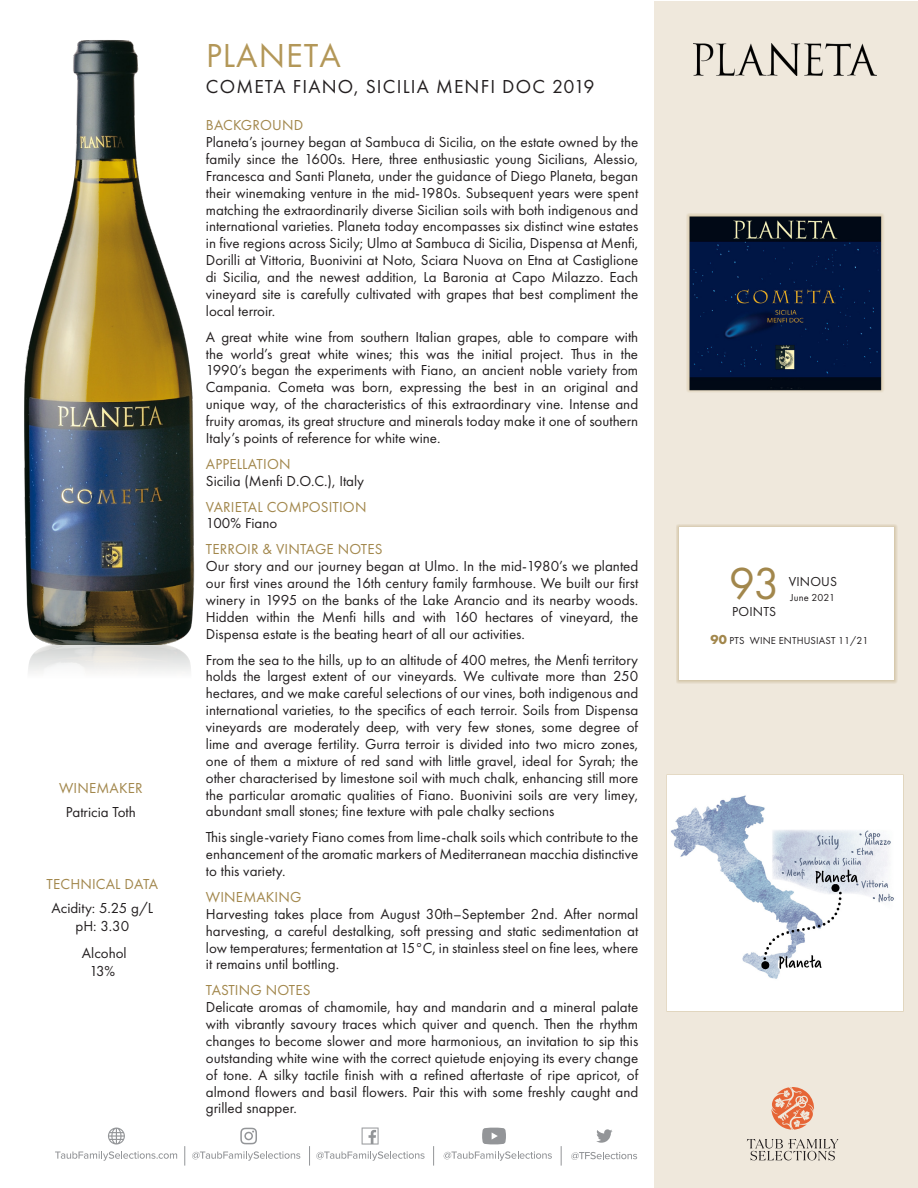
<style>
.page{position:relative;width:918px;height:1188px;background:#fff}
.page>*{position:absolute;margin:0;border:0;box-sizing:border-box;transform-origin:0 0}
.t1{font:46.5px "Futura PT";color:#a2874c}
._2_Producer_Name{font:34.5px "Futura PT";letter-spacing:.03em;color:#b39758}
._3_Wine_Name___Vint{font:19.5px "Futura PT";letter-spacing:.06em;color:#231f20}
._5_Body_Text{font:15px/16.8px "Futura PT";color:#231f20;text-align:justify}
._4_Para_Header{font:15px "Futura PT";letter-spacing:.01em;color:#a2874c}
.Winemkr___Tech_body{font:15px/18px "Futura PT";color:#231f20;text-align:center}
.Winemkr___Tech_head{font:15px "Futura PT";letter-spacing:.01em;color:#a2874c}
.t2{font:13.5px "Futura PT";letter-spacing:.01em;color:#231f20}
.t3{font:10.5px "Futura PT";letter-spacing:.01em;color:#231f20}
.s1{font-weight:700;font-size:13.5px;color:#a2874c}
</style>
<div class="page">
<div style="left:654px;top:1px;width:263px;height:1186px;background:#efe8dc"></div>
<img style="left:688px;top:213px;width:196px;height:179px">
<div style="left:676px;top:524px;width:221px;height:160px;background:#a2874c;opacity:.65"></div>
<div style="left:679px;top:527px;width:215px;height:153px;background:#fff"></div>
<div style="left:666px;top:774px;width:238px;height:238px;background:#fff"></div>
<img style="left:670px;top:795px;width:224px;height:184px">
<img style="left:694px;top:44px;width:182px;height:32px">
<img style="left:24px;top:40px;width:171px;height:605px">
<svg style="left:571px;top:1152px;width:66px;height:8px"></svg>
<svg style="left:55px;top:1151px;width:122px;height:10px"></svg>
<svg style="left:192px;top:1151px;width:108px;height:10px"></svg>
<svg style="left:316px;top:1151px;width:109px;height:10px"></svg>
<svg style="left:444px;top:1151px;width:108px;height:10px"></svg>
<svg style="left:561px;top:1146px;width:1px;height:20px"></svg>
<svg style="left:309px;top:1146px;width:1px;height:20px"></svg>
<svg style="left:185px;top:1146px;width:1px;height:20px"></svg>
<svg style="left:362px;top:1128px;width:17px;height:17px"></svg>
<svg style="left:240px;top:1128px;width:17px;height:16px"></svg>
<svg style="left:433px;top:1146px;width:1px;height:20px"></svg>
<svg style="left:596px;top:1129px;width:17px;height:14px"></svg>
<svg style="left:108px;top:1128px;width:17px;height:17px"></svg>
<svg style="left:482px;top:1128px;width:24px;height:16px"></svg>
<svg style="left:747px;top:1139px;width:92px;height:21px"></svg>
<svg style="left:771px;top:1087px;width:43px;height:43px"></svg>
<p class="Winemkr___Tech_head" style="left:59px;top:779px;width:85px">WINEMAKER</p>
<p class="Winemkr___Tech_body" style="left:66px;top:803px;width:71px">Patricia Toth</p>
<p class="Winemkr___Tech_head" style="left:47px;top:875px;width:113px">TECHNICAL DATA</p>
<p class="Winemkr___Tech_body" style="left:51px;top:899px;width:103px">Acidity: 5.25 g/L pH: 3.30</p>
<p class="Winemkr___Tech_body" style="left:82px;top:944px;width:46px">Alcohol<br>13%</p>
<p class="_2_Producer_Name" style="left:206px;top:35px;width:136px">PLANETA</p>
<p class="_3_Wine_Name___Vint" style="left:206px;top:75px;width:390px">COMETA FIANO, SICILIA MENFI DOC 2019</p>
<p class="_4_Para_Header" style="left:206px;top:116px;width:99px">BACKGROUND</p>
<p class="_5_Body_Text" style="left:206px;top:134px;width:434px">Planeta’s journey began at Sambuca di Sicilia, on the estate owned by the family since the 1600s. Here, three enthusiastic young Sicilians, Alessio, Francesca and Santi Planeta, under the guidance of Diego Planeta, began their winemaking venture in the mid-1980s. Subsequent years were spent matching the extraordinarily diverse Sicilian soils with both indigenous and international varieties. Planeta today encompasses six distinct wine estates in five regions across Sicily; Ulmo at Sambuca di Sicilia, Dispensa at Menfi, Dorilli at Vittoria, Buonivini at Noto, Sciara Nuova on Etna at Castiglione di Sicilia, and the newest addition, La Baronia at Capo Milazzo. Each vineyard site is carefully cultivated with grapes that best compliment the local terroir.</p>
<p class="_5_Body_Text" style="left:206px;top:328px;width:434px">A great white wine from southern Italian grapes, able to compare with the world’s great white wines; this was the initial project. Thus in the 1990’s began the experiments with Fiano, an ancient noble variety from Campania. Cometa was born, expressing the best in an original and unique way, of the characteristics of this extraordinary vine. Intense and fruity aromas, its great structure and minerals today make it one of southern Italy’s points of reference for white wine.</p>
<p class="_4_Para_Header" style="left:206px;top:455px;width:86px">APPELLATION</p>
<p class="_5_Body_Text" style="left:206px;top:472px;width:160px">Sicilia (Menfi D.O.C.), Italy</p>
<p class="_4_Para_Header" style="left:206px;top:498px;width:162px">VARIETAL COMPOSITION</p>
<p class="_5_Body_Text" style="left:206px;top:515px;width:73px">100% Fiano</p>
<p class="_4_Para_Header" style="left:206px;top:540px;width:178px">TERROIR &amp; VINTAGE NOTES</p>
<p class="_5_Body_Text" style="left:206px;top:558px;width:434px">Our story and our journey began at Ulmo. In the mid-1980’s we planted our first vines around the 16th century family farmhouse. We built our first winery in 1995 on the banks of the Lake Arancio and its nearby woods.<br>Hidden within the Menfi hills and with 160 hectares of vineyard, the Dispensa estate is the beating heart of all our activities.</p>
<p class="_5_Body_Text" style="left:206px;top:651px;width:434px">From the sea to the hills, up to an altitude of 400 metres, the Menfi territory holds the largest extent of our vineyards. We cultivate more than 250 hectares, and we make careful selections of our vines, both indigenous and international varieties, to the specifics of each terroir. Soils from Dispensa vineyards are moderately deep, with very few stones, some degree of lime and average fertility. Gurra terroir is divided into two micro zones, one of them a mixture of red sand with little gravel, ideal for Syrah; the other characterised by limestone soil with much chalk, enhancing still more the particular aromatic qualities of Fiano. Buonivini soils are very limey, abundant small stones; fine texture with pale chalky sections</p>
<p class="_5_Body_Text" style="left:206px;top:829px;width:434px">This single-variety Fiano comes from lime-chalk soils which contribute to the enhancement of the aromatic markers of Mediterranean macchia distinctive to this variety.</p>
<p class="_4_Para_Header" style="left:206px;top:888px;width:97px">WINEMAKING</p>
<p class="_5_Body_Text" style="left:206px;top:905px;width:434px">Harvesting takes place from August 30th–September 2nd. After normal harvesting, a careful destalking, soft pressing and static sedimentation at low temperatures; fermentation at 15°C, in stainless steel on fine lees, where it remains until bottling.</p>
<p class="_4_Para_Header" style="left:206px;top:981px;width:106px">TASTING NOTES</p>
<p class="_5_Body_Text" style="left:206px;top:999px;width:434px">Delicate aromas of chamomile, hay and mandarin and a mineral palate with vibrantly savoury traces which quiver and quench. Then the rhythm changes to become slower and more harmonious, an invitation to sip this outstanding white wine with the correct quietude enjoying its every change of tone. A silky tactile finish with a refined aftertaste of ripe apricot, of almond flowers and basil flowers. Pair this with some freshly caught and grilled snapper.</p>
<p class="t1" style="left:729px;top:556px;width:52px">93</p>
<p class="t2" style="left:732px;top:603px;width:45px">POINTS</p>
<p class="t2" style="left:789px;top:573px;width:50px">VINOUS</p>
<p class="t3" style="left:791px;top:591px;width:46px">June 2021</p>
<p class="t3" style="left:711px;top:635px;width:159px"><span class="s1">90</span> PTS WINE ENTHUSIAST 11/21</p>
</div>
